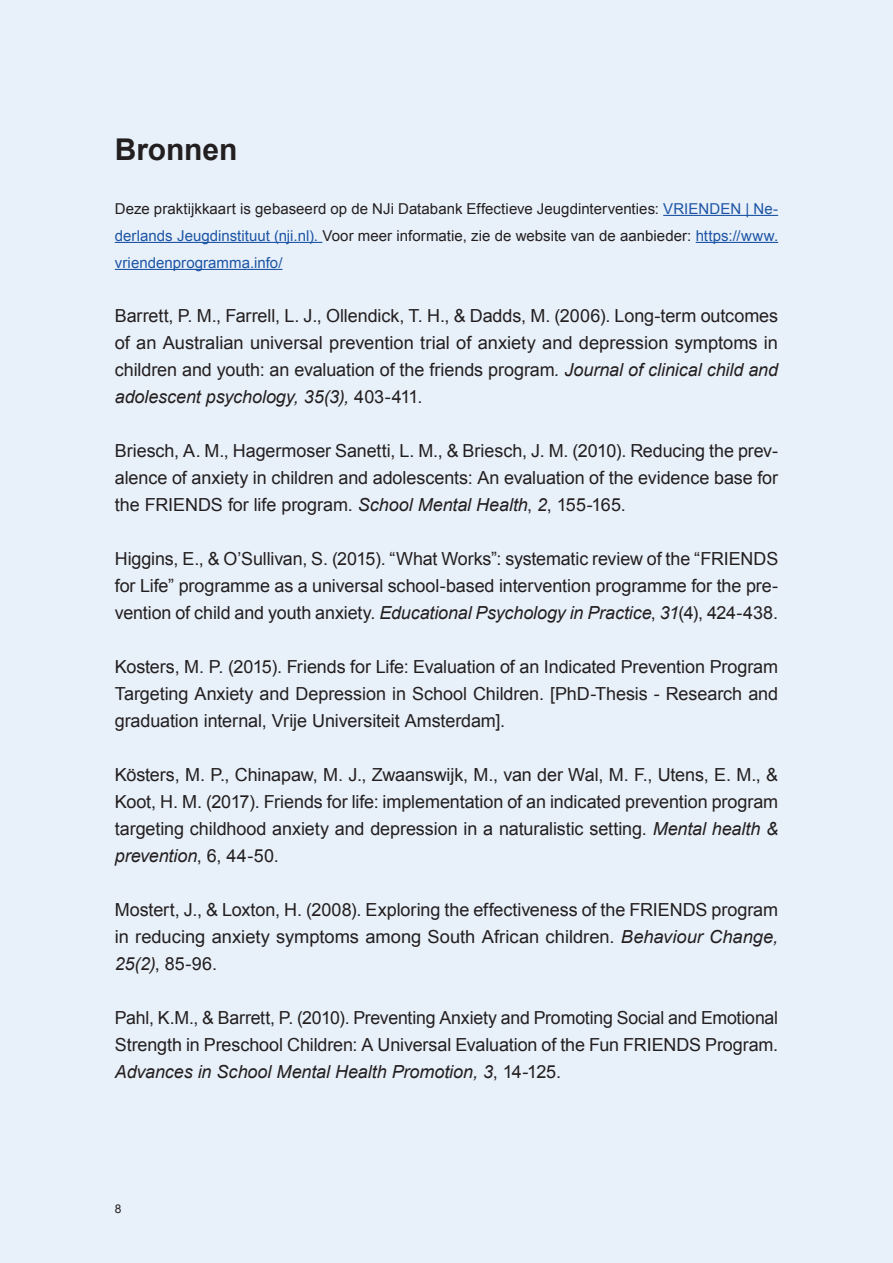
<style>
.page{position:relative;width:893px;height:1263px;background:#e8f0f9}
.page>*{position:absolute;margin:0;border:0;box-sizing:border-box;transform-origin:0 0}
.Subheader_not_number{font:700 30px "Arial";letter-spacing:-.005em;color:#231f20}
.t1{font:18px/27px "Arial";letter-spacing:-.005em;color:#231f20;text-align:justify}
.Bibliography{font:15px/27px "Arial";color:#231f20;text-align:justify}
.t2{font:12px "Arial";color:#231f20}
.s1{color:#1c55a5}
.s2{font-style:italic}
</style>
<div class="page">
<hr style="left:663px;top:215px;width:115px;height:1px;background:#1c55a5">
<hr style="left:115px;top:242px;width:207px;height:1px;background:#1c55a5">
<hr style="left:696px;top:242px;width:82px;height:1px;background:#1c55a5">
<hr style="left:115px;top:269px;width:167px;height:1px;background:#1c55a5">
<p class="Subheader_not_number" style="left:115px;top:130px;width:124px">Bronnen</p>
<p class="Bibliography" style="left:115px;top:195px;width:665px">Deze praktijkkaart is gebaseerd op de NJi Databank Effectieve Jeugdinterventies: <span class="s1">VRIENDEN | Ne&shy;derlands Jeugdinstituut (nji.nl).</span> Voor meer informatie, zie de website van de aanbieder: <span class="s1">https://www. vriendenprogramma.info/</span></p>
<p class="t1" style="left:115px;top:302px;width:665px">Barrett, P. M., Farrell, L. J., Ollendick, T. H., &amp; Dadds, M. (2006). Long-term outcomes of an Australian universal prevention trial of anxiety and depression symptoms in children and youth: an evaluation of the friends program<span class="s2">. Journal of clinical child and adolescent psychology, 35(3),</span> 403-411.</p>
<p class="t1" style="left:115px;top:437px;width:665px">Briesch, A. M., Hagermoser Sanetti, L. M., &amp; Briesch, J. M. (2010). Reducing the prev&shy;alence of anxiety in children and adolescents: An evaluation of the evidence base for the FRIENDS for life program. <span class="s2">School Mental Health</span>, <span class="s2">2</span>, 155-165.</p>
<p class="t1" style="left:115px;top:545px;width:665px">Higgins, E., &amp; O’Sullivan, S. (2015). “What Works”: systematic review of the “FRIENDS for Life” programme as a universal school-based intervention programme for the pre&shy;vention of child and youth anxiety. <span class="s2">Educational Psychology in Practice</span>, <span class="s2">31</span>(4), 424-438.</p>
<p class="t1" style="left:115px;top:653px;width:665px">Kosters, M. P. (2015). Friends for Life: Evaluation of an Indicated Prevention Program Targeting Anxiety and Depression in School Children. [PhD-Thesis - Research and graduation internal, Vrije Universiteit Amsterdam].</p>
<p class="t1" style="left:115px;top:761px;width:665px">Kösters, M. P., Chinapaw, M. J., Zwaanswijk, M., van der Wal, M. F., Utens, E. M., &amp; Koot, H. M. (2017). Friends for life: implementation of an indicated prevention program targeting childhood anxiety and depression in a naturalistic setting. <span class="s2">Mental health &amp; prevention</span>, 6, 44-50.</p>
<p class="t1" style="left:115px;top:896px;width:665px">Mostert, J., &amp; Loxton, H. (2008). Exploring the effectiveness of the FRIENDS program in reducing anxiety symptoms among South African children. <span class="s2">Behaviour Change, 25(2)</span>, 85-96.</p>
<p class="t1" style="left:115px;top:1004px;width:665px">Pahl, K.M., &amp; Barrett, P. (2010). Preventing Anxiety and Promoting Social and Emotional Strength in Preschool Children: A Universal Evaluation of the Fun FRIENDS Program.<br><span class="s2">Advances in School Mental Health Promotion, 3</span>, 14-125.</p>
<p class="t2" style="left:115px;top:1201px;width:8px">8</p>
</div>
